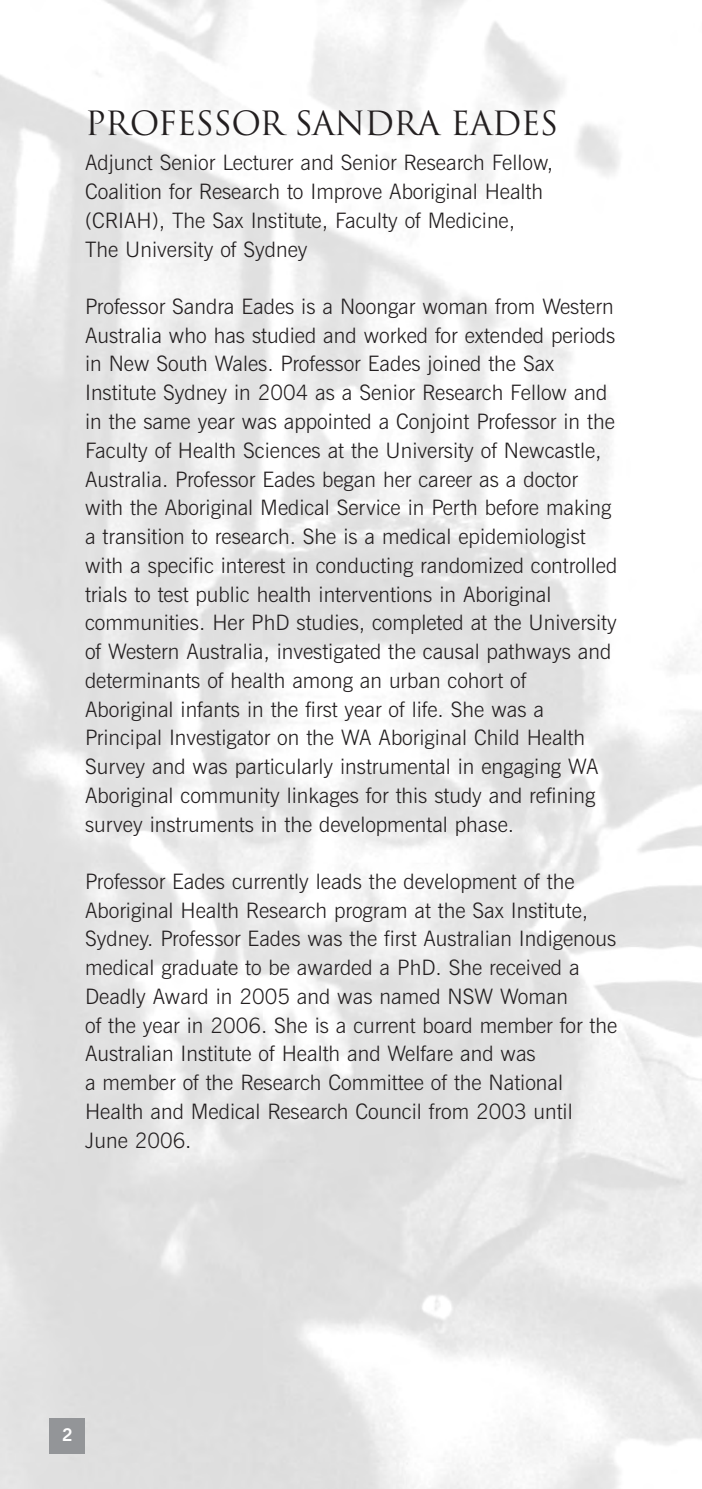
<style>
.page{position:relative;width:702px;height:1489px;background:#fff}
.page>*{position:absolute;margin:0;border:0;box-sizing:border-box;transform-origin:0 0}
.t1{font:32.5px "Trajan";letter-spacing:-.02em;color:#231f20}
.t2{font:300 21.25px/28.8px "News Gothic BT";color:#231f20}
.t3{font:700 17.5px "News Gothic BT";color:#fff}
</style>
<div class="page">
<div style="left:50px;top:1417px;width:35px;height:36px;background:#939598"></div>
<h1 class="t1" style="left:85px;top:104px;width:475px">PROFESSOR SANDRA EADES</h1>
<p class="t2" style="left:85px;top:150px;width:469px">Adjunct Senior Lecturer and Senior Research Fellow, Coalition for Research to Improve Aboriginal Health (CRIAH), The Sax Institute, Faculty of Medicine, The University of Sydney</p>
<p class="t2" style="left:85px;top:294px;width:533px">Professor Sandra Eades is a Noongar woman from Western Australia who has studied and worked for extended periods in New South Wales. Professor Eades joined the Sax Institute Sydney in 2004 as a Senior Research Fellow and in the same year was appointed a Conjoint Professor in the Faculty of Health Sciences at the University of Newcastle, Australia. Professor Eades began her career as a doctor with the Aboriginal Medical Service in Perth before making a transition to research. She is a medical epidemiologist with a specific interest in conducting randomized controlled trials to test public health interventions in Aboriginal communities. Her PhD studies, completed at the University of Western Australia, investigated the causal pathways and determinants of health among an urban cohort of Aboriginal infants in the first year of life. She was a Principal Investigator on the WA Aboriginal Child Health Survey and was particularly instrumental in engaging WA Aboriginal community linkages for this study and refining survey instruments in the developmental phase.</p>
<p class="t2" style="left:85px;top:868px;width:533px">Professor Eades currently leads the development of the Aboriginal Health Research program at the Sax Institute, Sydney. Professor Eades was the first Australian Indigenous medical graduate to be awarded a PhD. She received a Deadly Award in 2005 and was named NSW Woman<br>of the year in 2006. She is a current board member for the Australian Institute of Health and Welfare and was<br>a member of the Research Committee of the National Health and Medical Research Council from 2003 until June 2006.</p>
<p class="t3" style="left:62px;top:1427px;width:12px">2</p>
</div>
